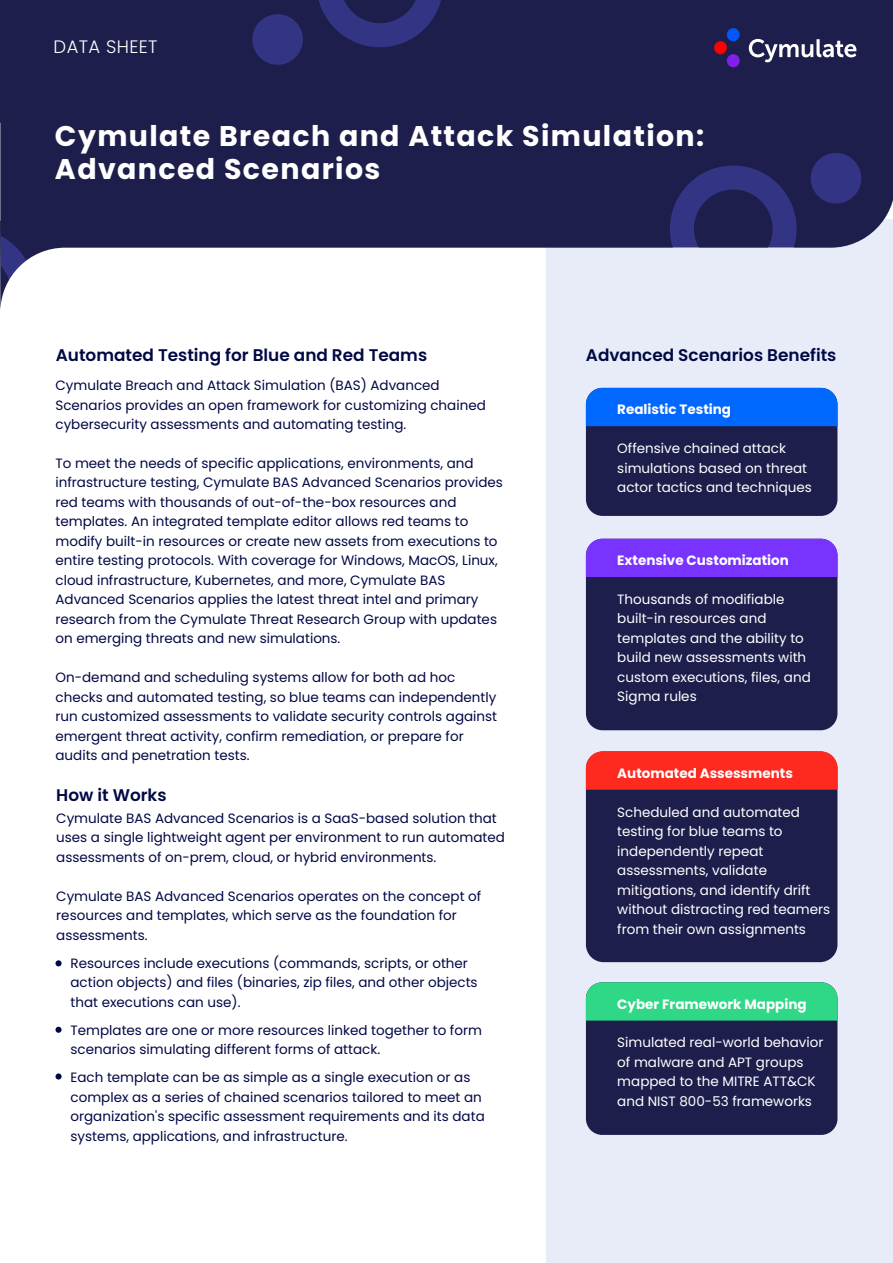
<style>
.page{position:relative;width:893px;height:1263px;background:#fff}
.page>*{position:absolute;margin:0;border:0;box-sizing:border-box;transform-origin:0 0}
.t1{font:700 28.5px/33px "Poppins";letter-spacing:.05em;color:#fff}
.t2{font:300 18px "Poppins";letter-spacing:.02em;color:#fff}
.t3{font:600 16.95px "Poppins";color:#000844}
.t4{font:13.5px/19.5px "Poppins";color:#000844}
.t5{font:13.5px/19.5px "Poppins";color:#fff}
.t6{font:700 13.5px "Poppins";color:#fff}
</style>
<div class="page">
<div style="left:546px;top:220px;width:347px;height:1043px;background:#e8ecf9"></div>
<div style="left:55px;top:960px;width:7px;height:6px;background:#000844;border-radius:50%"></div>
<div style="left:55px;top:1027px;width:7px;height:6px;background:#000844;border-radius:50%"></div>
<div style="left:55px;top:1073px;width:7px;height:6px;background:#000844;border-radius:50%"></div>
<div style="left:586px;top:388px;width:251px;height:128px;background:#1e1e4c;border-radius:17px"></div>
<div style="left:586px;top:388px;width:251px;height:38px;background:#0068ff"></div>
<div style="left:586px;top:539px;width:251px;height:191px;background:#1e1e4c;border-radius:17px"></div>
<div style="left:586px;top:539px;width:251px;height:38px;background:#7933ff"></div>
<div style="left:586px;top:982px;width:251px;height:153px;background:#1e1e4c;border-radius:16px"></div>
<div style="left:586px;top:982px;width:251px;height:38px;background:#2ed887"></div>
<div style="left:586px;top:751px;width:251px;height:211px;background:#1e1e4c;border-radius:18px"></div>
<div style="left:586px;top:751px;width:251px;height:39px;background:#ff2a1f"></div>
<div style="left:0;top:0;width:893px;height:255px;background:#1e1e4c"></div>
<svg style="left:670px;top:165px;width:127px;height:83px;background:#282866"></svg>
<svg style="left:0;top:229px;width:35px;height:81px"></svg>
<svg style="left:317px;top:0;width:126px;height:47px;background:#292969"></svg>
<div style="left:811px;top:153px;width:50px;height:51px;background:#343484;border-radius:50%"></div>
<div style="left:252px;top:14px;width:51px;height:51px;background:#343484;border-radius:50%"></div>
<svg style="left:749px;top:39px;width:107px;height:23px"></svg>
<div style="left:714px;top:41px;width:13px;height:13px;background:#f00;border-radius:50%"></div>
<div style="left:727px;top:28px;width:13px;height:13px;background:#0058fa;border-radius:50%"></div>
<div style="left:727px;top:54px;width:13px;height:13px;background:#821eeb;border-radius:50%"></div>
<h2 class="t2" style="left:54px;top:39px;width:106px">DATA SHEET</h2>
<h1 class="t1" style="left:55px;top:122px;width:651px">Cymulate Breach and Attack Simulation:<br>Advanced Scenarios</h1>
<p class="t3" style="left:56px;top:348px;width:373px">Automated Testing for Blue and Red Teams</p>
<p class="t4" style="left:55px;top:376px;width:432px">Cymulate Breach and Attack Simulation (BAS) Advanced<br>Scenarios provides an open framework for customizing chained cybersecurity assessments and automating testing.</p>
<p class="t4" style="left:55px;top:454px;width:449px">To meet the needs of specific applications, environments, and infrastructure testing, Cymulate BAS Advanced Scenarios provides red teams with thousands of out-of-the-box resources and templates. An integrated template editor allows red teams to modify built-in resources or create new assets from executions to entire testing protocols. With coverage for Windows, MacOS, Linux, cloud infrastructure, Kubernetes, and more, Cymulate BAS Advanced Scenarios applies the latest threat intel and primary research from the Cymulate Threat Research Group with updates on emerging threats and new simulations.</p>
<p class="t4" style="left:55px;top:668px;width:443px">On-demand and scheduling systems allow for both ad hoc checks and automated testing, so blue teams can independently run customized assessments to validate security controls against emergent threat activity, confirm remediation, or prepare for audits and penetration tests.</p>
<p class="t3" style="left:56px;top:787px;width:112px">How it Works</p>
<p class="t4" style="left:56px;top:809px;width:450px">Cymulate BAS Advanced Scenarios is a SaaS-based solution that uses a single lightweight agent per environment to run automated assessments of on-prem, cloud, or hybrid environments.</p>
<p class="t4" style="left:56px;top:886px;width:426px">Cymulate BAS Advanced Scenarios operates on the concept of resources and templates, which serve as the foundation for assessments.</p>
<p class="t4" style="left:71px;top:953px;width:409px">Resources include executions (commands, scripts, or other action objects) and files (binaries, zip files, and other objects that executions can use).</p>
<p class="t4" style="left:71px;top:1021px;width:413px">Templates are one or more resources linked together to form scenarios simulating different forms of attack.</p>
<p class="t4" style="left:71px;top:1068px;width:416px">Each template can be as simple as a single execution or as complex as a series of chained scenarios tailored to meet an organization's specific assessment requirements and its data systems, applications, and infrastructure.</p>
<p class="t3" style="left:586px;top:348px;width:252px">Advanced Scenarios Benefits</p>
<p class="t6" style="left:617px;top:403px;width:115px">Realistic Testing</p>
<p class="t5" style="left:617px;top:439px;width:196px">Offensive chained attack simulations based on threat actor tactics and techniques</p>
<p class="t6" style="left:617px;top:554px;width:173px">Extensive Customization</p>
<p class="t5" style="left:617px;top:590px;width:195px">Thousands of modifiable built-in resources and templates and the ability to build new assessments with custom executions, files, and<br>Sigma rules</p>
<p class="t6" style="left:617px;top:767px;width:177px">Automated Assessments</p>
<p class="t5" style="left:617px;top:802px;width:215px">Scheduled and automated testing for blue teams to independently repeat assessments, validate mitigations, and identify drift without distracting red teamers from their own assignments</p>
<p class="t6" style="left:617px;top:998px;width:191px">Cyber Framework Mapping</p>
<p class="t5" style="left:617px;top:1033px;width:208px">Simulated real-world behavior of malware and APT groups mapped to the MITRE ATT&amp;CK and NIST 800-53 frameworks</p>
</div>
